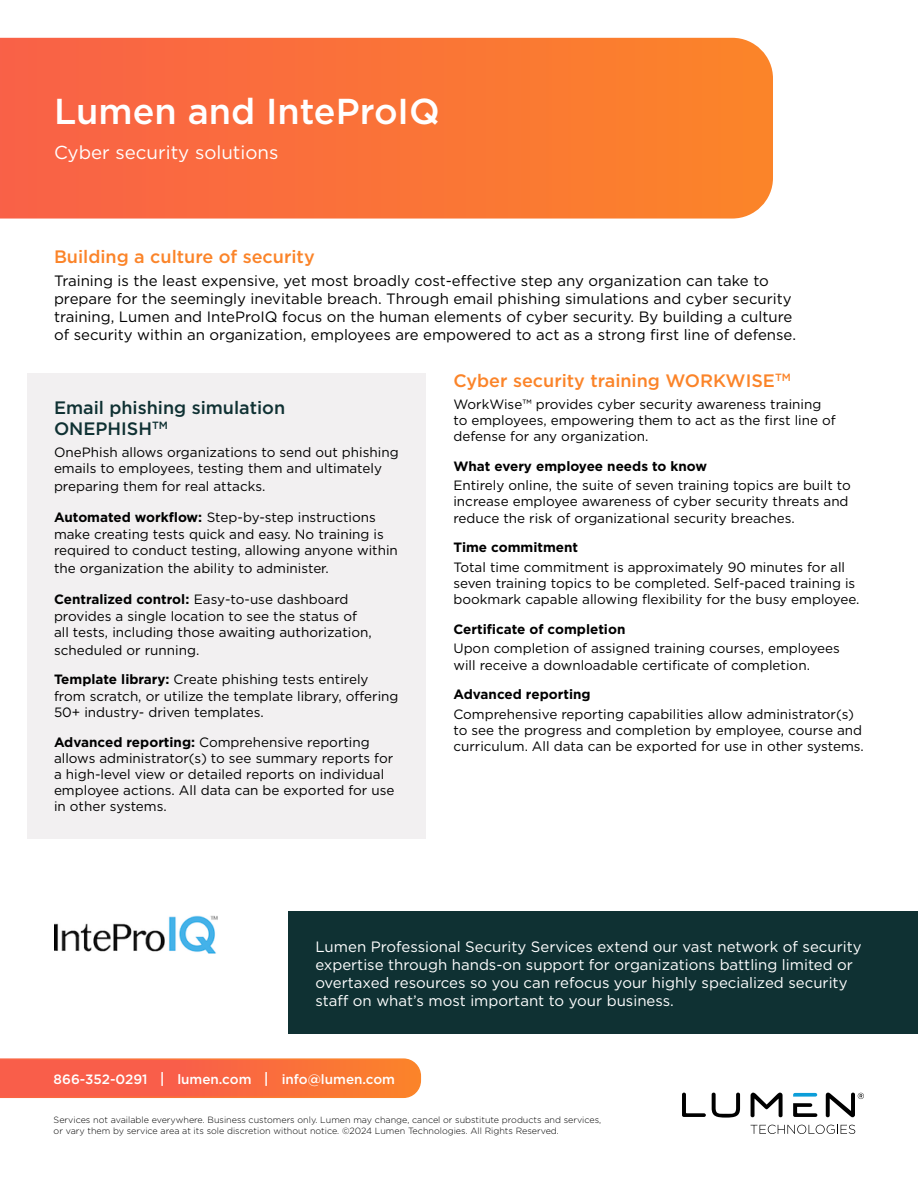
<style>
.page{position:relative;width:918px;height:1188px;background:#fff}
.page>*{position:absolute;margin:0;border:0;box-sizing:border-box;transform-origin:0 0}
.t1{font:500 36px "Gotham";color:#fff}
.t2{font:18.75px "Gotham";color:#fff}
.t3{font:500 18px "Gotham";color:#fb8429}
.t4{font:500 18px/21px "Gotham";color:#0f3133}
.t5{font:15px/18px "Gotham";color:#000}
.t6{font:15px/18px "Gotham";color:#fff}
.t7{font:13.5px/16.2px "Gotham";color:#000}
.t8{font:700 13.5px "Gotham";color:#000}
.t9{font:500 13.5px "Gotham";color:#fff}
.t10{font:300 9px/11.2px "Gotham";color:#000}
.s1{font-weight:700}
.s2{font-size:15px}
</style>
<div class="page">
<svg style="left:0;top:1058px;width:422px;height:40px;background:#f96c43"></svg>
<svg style="left:682px;top:1093px;width:24px;height:24px"></svg>
<svg style="left:712px;top:1093px;width:28px;height:25px"></svg>
<svg style="left:751px;top:1093px;width:32px;height:24px"></svg>
<svg style="left:793px;top:1093px;width:24px;height:4px"></svg>
<svg style="left:793px;top:1103px;width:24px;height:14px"></svg>
<svg style="left:826px;top:1093px;width:38px;height:24px"></svg>
<svg style="left:751px;top:1125px;width:104px;height:9px"></svg>
<svg style="left:0;top:38px;width:773px;height:181px;background:#fa7339"></svg>
<div style="left:27px;top:373px;width:399px;height:465px;background:#f2f0f1"></div>
<div style="left:288px;top:912px;width:630px;height:122px;background:#0f3133"></div>
<img style="left:55px;top:915px;width:163px;height:38px">
<h1 class="t1" style="left:54px;top:88px;width:387px">Lumen and InteProIQ</h1>
<h2 class="t2" style="left:54px;top:140px;width:226px">Cyber security solutions</h2>
<h3 class="t3" style="left:54px;top:245px;width:262px">Building a culture of security</h3>
<p class="t5" style="left:54px;top:272px;width:744px">Training is the least expensive, yet most broadly cost-effective step any organization can take to prepare for the seemingly inevitable breach. Through email phishing simulations and cyber security training, Lumen and InteProIQ focus on the human elements of cyber security. By building a culture of security within an organization, employees are empowered to act as a strong first line of defense.</p>
<h3 class="t4" style="left:54px;top:397px;width:233px">Email phishing simulation<br>ONEPHISH<sup>TM</sup></h3>
<p class="t7" style="left:54px;top:444px;width:346px">OnePhish allows organizations to send out phishing emails to employees, testing them and ultimately</p>
<p class="t7" style="left:54px;top:478px;width:213px">preparing them for real attacks.</p>
<p class="t7" style="left:54px;top:509px;width:345px"><span class="s1">Automated workflow:</span> Step-by-step instructions make creating tests quick and easy. No training is required to conduct testing, allowing anyone within</p>
<p class="t7" style="left:54px;top:560px;width:276px">the organization the ability to administer.</p>
<p class="t7" style="left:54px;top:591px;width:319px"><span class="s1">Centralized control:</span> Easy-to-use dashboard provides a single location to see the status of all tests, including those awaiting authorization,</p>
<p class="t7" style="left:54px;top:635px;width:316px;line-height:29.7px">scheduled or running.<br><span class="s1">Template library:</span> Create phishing tests entirely</p>
<p class="t7" style="left:54px;top:687px;width:346px">from scratch, or utilize the template library, offering<br>50+ industry- driven templates.</p>
<p class="t7" style="left:54px;top:733px;width:342px"><span class="s1">Advanced reporting:</span> Comprehensive reporting allows administrator(s) to see summary reports for a high-level view or detailed reports on individual employee actions. All data can be exported for use in other systems.</p>
<h3 class="t3" style="left:453px;top:369px;width:339px">Cyber security training WORKWISE<sup>TM</sup></h3>
<p class="t7" style="left:453px;top:396px;width:384px">WorkWise™ provides cyber security awareness training to employees, empowering them to act as the first line of defense for any organization.</p>
<p class="t8" style="left:453px;top:457px;width:255px">What every employee needs to know</p>
<p class="t7" style="left:453px;top:477px;width:399px">Entirely online, the suite of seven training topics are built to increase employee awareness of cyber security threats and reduce the risk of organizational security breaches.</p>
<p class="t8" style="left:453px;top:539px;width:126px">Time commitment</p>
<p class="t7" style="left:453px;top:559px;width:408px">Total time commitment is approximately 90 minutes for all seven training topics to be completed. Self-paced training is bookmark capable allowing flexibility for the busy employee.</p>
<p class="t8" style="left:453px;top:620px;width:174px">Certificate of completion</p>
<p class="t7" style="left:453px;top:640px;width:388px">Upon completion of assigned training courses, employees will receive a downloadable certificate of completion.</p>
<p class="t8" style="left:453px;top:686px;width:139px">Advanced reporting</p>
<p class="t7" style="left:453px;top:706px;width:412px">Comprehensive reporting capabilities allow administrator(s) to see the progress and completion by employee, course and curriculum. All data can be exported for use in other systems.</p>
<p class="t6" style="left:315px;top:937px;width:548px">Lumen Professional Security Services extend our vast network of security expertise through hands-on support for organizations battling limited or overtaxed resources so you can refocus your highly specialized security staff on what’s most important to your business.</p>
<p class="t9" style="left:54px;top:1071px;width:343px">866-352-0291 <span class="s2">|</span> lumen.com <span class="s2">|</span> info@lumen.com</p>
<p class="t10" style="left:54px;top:1114px;width:549px">Services not available everywhere. Business customers only. Lumen may change, cancel or substitute products and services, or vary them by service area at its sole discretion without notice. ©2024 Lumen Technologies. All Rights Reserved.</p>
</div>
